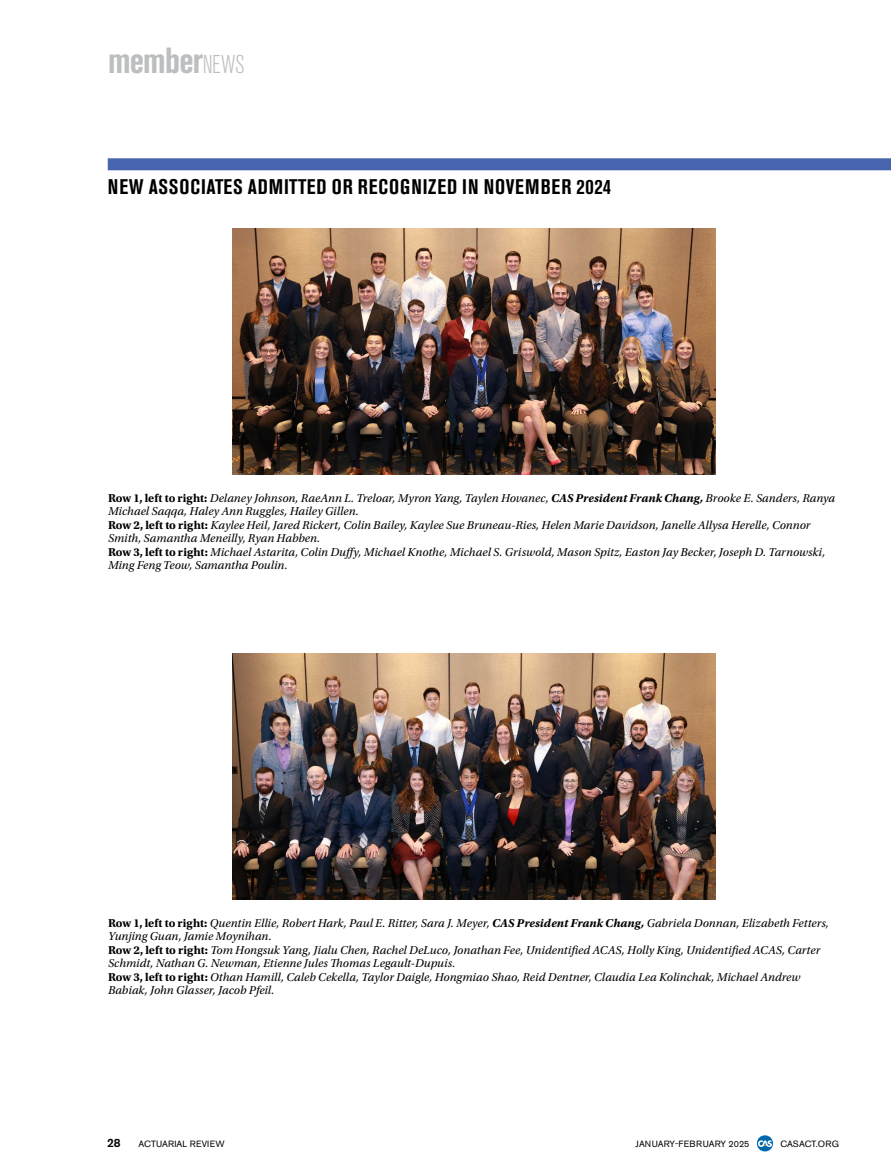
<style>
.page{position:relative;width:891px;height:1175px;background:#fff}
.page>*{position:absolute;margin:0;border:0;box-sizing:border-box;transform-origin:0 0}
.Dept-PgHead{font:700 condensed 36px "Akzidenz Grotesk Pro";letter-spacing:-.02em;color:#bcbec0}
.Dept-Head_Purple{font:700 condensed 21px "Akzidenz Grotesk Pro";letter-spacing:.045em;color:#000}
.Dept-Caption{font:italic 12px/13.5px "Utopia Std";letter-spacing:.005em;color:#000}
.t1{font:500 12px "Akzidenz Grotesk Pro";color:#000}
.t2{font:9px "Akzidenz Grotesk Pro";letter-spacing:.01em;color:#000}
.t3{font:9px "Akzidenz Grotesk Pro";letter-spacing:-.01em;color:#000}
.s1{font-weight:300;font-size:25.5px}
.s2{font-weight:700;font-style:normal}
.s3{font-weight:700}
</style>
<div class="page">
<img style="left:232px;top:228px;width:484px;height:247px">
<img style="left:232px;top:653px;width:484px;height:247px">
<div style="left:108px;top:158px;width:783px;height:12px;background:#4764af"></div>
<svg style="left:757px;top:1135px;width:16px;height:16px"></svg>
<p class="Dept-PgHead" style="left:108px;top:37px;width:138px">member<span class="s1">NEWS</span></p>
<p class="Dept-Head_Purple" style="left:108px;top:173px;width:505px">NEW ASSOCIATES ADMITTED OR RECOGNIZED IN NOVEMBER 2024</p>
<p class="Dept-Caption" style="left:108px;top:491px;width:729px"><span class="s2">Row 1, left to right:</span> Delaney Johnson, RaeAnn L. Treloar, Myron Yang, Taylen Hovanec, <span class="s3">CAS President Frank Chang,</span> Brooke E. Sanders, Ranya<br>Michael Saqqa, Haley Ann Ruggles, Hailey Gillen.</p>
<p class="Dept-Caption" style="left:108px;top:518px;width:704px"><span class="s2">Row 2, left to right:</span> Kaylee Heil, Jared Rickert, Colin Bailey, Kaylee Sue Bruneau-Ries, Helen Marie Davidson, Janelle Allysa Herelle, Connor<br>Smith, Samantha Meneilly, Ryan Habben.</p>
<p class="Dept-Caption" style="left:108px;top:545px;width:719px"><span class="s2">Row 3, left to right:</span> Michael Astarita, Colin Duffy, Michael Knothe, Michael S. Griswold, Mason Spitz, Easton Jay Becker, Joseph D. Tarnowski,<br>Ming Feng Teow, Samantha Poulin.</p>
<p class="Dept-Caption" style="left:108px;top:916px;width:722px"><span class="s2">Row 1, left to right:</span> Quentin Ellie, Robert Hark, Paul E. Ritter, Sara J. Meyer, <span class="s3">CAS President Frank Chang,</span> Gabriela Donnan, Elizabeth Fetters,<br>Yunjing Guan, Jamie Moynihan.</p>
<p class="Dept-Caption" style="left:108px;top:943px;width:714px"><span class="s2">Row 2, left to right:</span> Tom Hongsuk Yang, Jialu Chen, Rachel DeLuco, Jonathan Fee, Unidentified ACAS, Holly King, Unidentified ACAS, Carter<br>Schmidt, Nathan G. Newman, Etienne Jules Thomas Legault-Dupuis.</p>
<p class="Dept-Caption" style="left:108px;top:970px;width:694px"><span class="s2">Row 3, left to right:</span> Othan Hamill, Caleb Cekella, Taylor Daigle, Hongmiao Shao, Reid Dentner, Claudia Lea Kolinchak, Michael Andrew<br>Babiak, John Glasser, Jacob Pfeil.</p>
<p class="t1" style="left:107px;top:1135px;width:15px">28</p>
<p class="t2" style="left:139px;top:1138px;width:87px">ACTUARIAL REVIEW</p>
<p class="t2" style="left:636px;top:1138px;width:116px">JANUARY-FEBRUARY 2025</p>
<p class="t3" style="left:780px;top:1138px;width:60px">CASACT.ORG</p>
</div>
